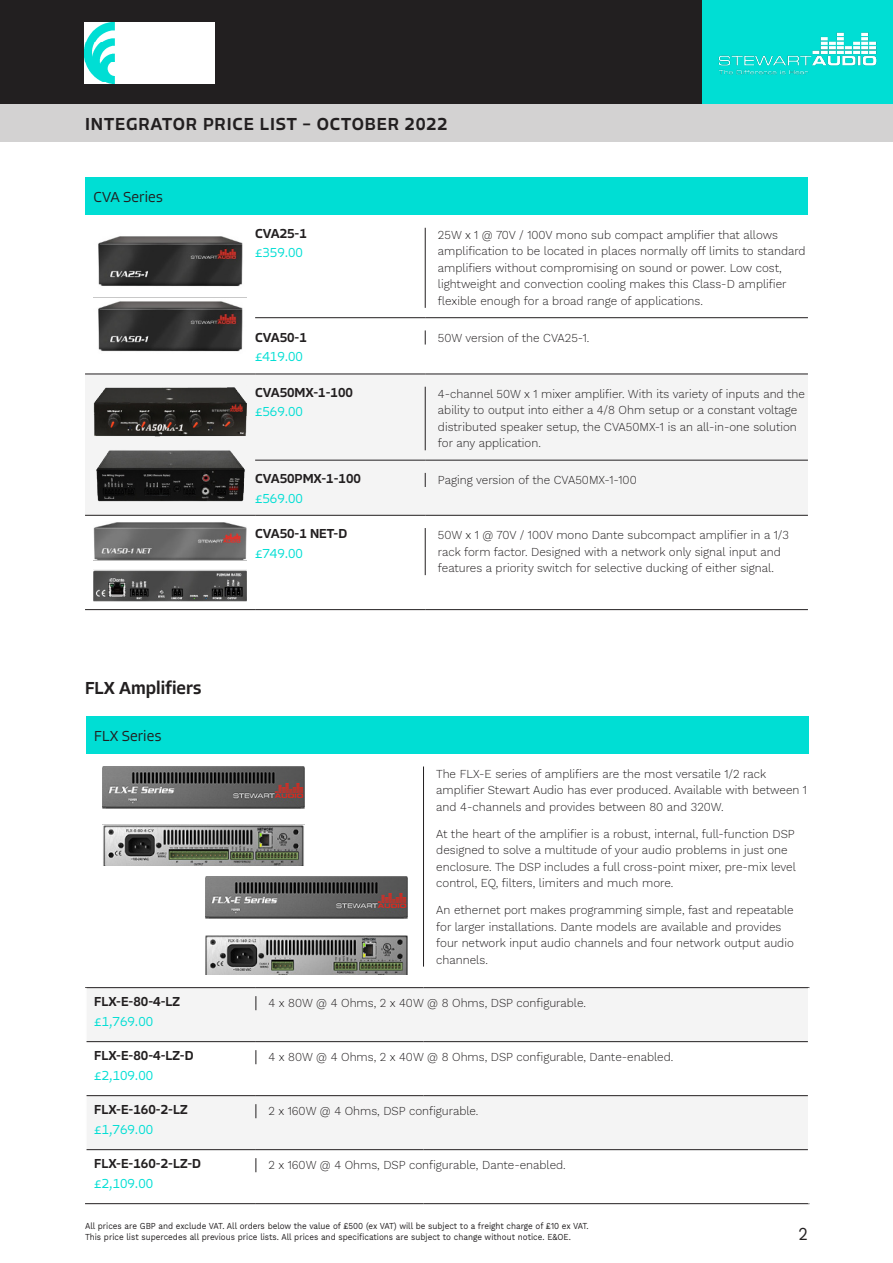
<style>
.page{position:relative;width:893px;height:1263px;background:#fff}
.page>*{position:absolute;margin:0;border:0;box-sizing:border-box;transform-origin:0 0}
.t1{font:500 18px "Allotrope";letter-spacing:.05em;color:#221f20}
.t2{font:500 18px "Allotrope";color:#221f20}
.t3{font:18px "Work Sans";color:#221f20;scale:.9 1}
.t4{font:300 15px "Allotrope";color:#221f20}
.t5{font:500 13.5px/19.5px "Allotrope";color:#221f20}
.t6{font:300 13.5px "Allotrope";color:#00ded4}
.Description{font:300 12px/16.5px "Work Sans";color:#221f20}
.t7{font:9px/10.8px "Work Sans";color:#221f20;scale:.9 1}
.s1{font-weight:300;color:#00ded4}
</style>
<div class="page">
<div style="left:702px;top:0;width:191px;height:104px;background:#00ded4"></div>
<div style="left:0;top:0;width:702px;height:104px;background:#221f20"></div>
<div style="left:0;top:104px;width:893px;height:37px;background:#d3d2d2"></div>
<img style="left:84px;top:23px;width:131px;height:61px">
<img style="left:718px;top:32px;width:159px;height:42px">
<div style="left:85px;top:178px;width:723px;height:37px;background:#00ded4"></div>
<div style="left:85px;top:375px;width:723px;height:140px;background:#f4f4f4"></div>
<hr style="left:255px;top:317px;width:170px;height:1px;background:#221f20">
<hr style="left:425px;top:317px;width:383px;height:1px;background:#221f20">
<hr style="left:85px;top:374px;width:170px;height:1px;background:#221f20">
<hr style="left:255px;top:374px;width:170px;height:1px;background:#221f20">
<hr style="left:425px;top:374px;width:383px;height:1px;background:#221f20">
<hr style="left:255px;top:460px;width:170px;height:1px;background:#221f20">
<hr style="left:425px;top:460px;width:383px;height:1px;background:#221f20">
<hr style="left:425px;top:609px;width:383px;height:1px;background:#221f20">
<hr style="left:85px;top:515px;width:170px;height:1px;background:#221f20">
<hr style="left:255px;top:515px;width:170px;height:1px;background:#221f20">
<hr style="left:425px;top:515px;width:383px;height:1px;background:#221f20">
<hr style="left:85px;top:609px;width:170px;height:1px;background:#221f20">
<hr style="left:255px;top:609px;width:170px;height:1px;background:#221f20">
<hr style="left:425px;top:228px;width:1px;height:80px;background:#221f20">
<svg style="left:425px;top:330px;width:1px;height:14px"></svg>
<hr style="left:425px;top:387px;width:1px;height:63px;background:#221f20">
<svg style="left:425px;top:473px;width:1px;height:14px"></svg>
<hr style="left:425px;top:528px;width:1px;height:47px;background:#221f20">
<div style="left:86px;top:716px;width:723px;height:38px;background:#00ded4"></div>
<svg style="left:87px;top:988px;width:721px;height:161px;fill:#f4f4f4"></svg>
<hr style="left:85px;top:987px;width:171px;height:1px;background:#221f20">
<hr style="left:256px;top:987px;width:167px;height:1px;background:#221f20">
<hr style="left:423px;top:987px;width:386px;height:1px;background:#221f20">
<hr style="left:87px;top:1041px;width:169px;height:1px;background:#221f20">
<hr style="left:256px;top:1041px;width:167px;height:1px;background:#221f20">
<hr style="left:423px;top:1041px;width:385px;height:1px;background:#221f20">
<hr style="left:87px;top:1095px;width:169px;height:1px;background:#221f20">
<hr style="left:256px;top:1095px;width:167px;height:1px;background:#221f20">
<hr style="left:423px;top:1095px;width:385px;height:1px;background:#221f20">
<hr style="left:87px;top:1149px;width:169px;height:1px;background:#221f20">
<hr style="left:256px;top:1149px;width:167px;height:1px;background:#221f20">
<hr style="left:423px;top:1149px;width:385px;height:1px;background:#221f20">
<hr style="left:85px;top:1203px;width:171px;height:1px;background:#221f20">
<hr style="left:256px;top:1203px;width:167px;height:1px;background:#221f20">
<hr style="left:423px;top:1203px;width:386px;height:1px;background:#221f20">
<hr style="left:423px;top:766px;width:1px;height:200px;background:#221f20">
<svg style="left:256px;top:996px;width:1px;height:14px"></svg>
<svg style="left:256px;top:1050px;width:1px;height:14px"></svg>
<svg style="left:256px;top:1104px;width:1px;height:14px"></svg>
<svg style="left:256px;top:1158px;width:1px;height:14px"></svg>
<img style="left:94px;top:236px;width:152px;height:116px">
<img style="left:94px;top:385px;width:152px;height:117px">
<img style="left:94px;top:522px;width:152px;height:79px">
<img style="left:102px;top:766px;width:202px;height:99px">
<img style="left:205px;top:876px;width:202px;height:99px">
<h1 class="t1" style="left:85px;top:111px;width:364px">INTEGRATOR PRICE LIST – OCTOBER 2022</h1>
<p class="t4" style="left:94px;top:187px;width:71px">CVA Series</p>
<p class="t2" style="left:85px;top:675px;width:118px">FLX Amplifiers</p>
<p class="t4" style="left:94px;top:726px;width:69px">FLX Series</p>
<p class="t5" style="left:94px;top:992px;width:87px">FLX-E-80-4-LZ</p>
<p class="t6" style="left:94px;top:1012px;width:60px">£1,769.00</p>
<p class="t5" style="left:255px;top:224px;width:53px">CVA25-1</p>
<p class="t6" style="left:255px;top:244px;width:49px">£359.00</p>
<p class="t5" style="left:255px;top:328px;width:53px">CVA50-1</p>
<p class="t6" style="left:255px;top:348px;width:49px">£419.00</p>
<p class="t5" style="left:255px;top:383px;width:99px">CVA50MX-1-100</p>
<p class="t6" style="left:255px;top:403px;width:49px">£569.00</p>
<p class="t5" style="left:255px;top:469px;width:107px">CVA50PMX-1-100</p>
<p class="t6" style="left:255px;top:489px;width:49px">£569.00</p>
<p class="t5" style="left:255px;top:524px;width:94px">CVA50-1 NET-D</p>
<p class="t6" style="left:255px;top:544px;width:49px">£749.00</p>
<p class="Description" style="left:438px;top:226px;width:369px">25W x 1 @ 70V / 100V mono sub compact amplifier that allows amplification to be located in places normally off limits to standard amplifiers without compromising on sound or power. Low cost, lightweight and convection cooling makes this Class-D amplifier flexible enough for a broad range of applications.</p>
<p class="Description" style="left:438px;top:329px;width:153px">50W version of the CVA25-1.</p>
<p class="Description" style="left:438px;top:385px;width:368px">4-channel 50W x 1 mixer amplifier. With its variety of inputs and the ability to output into either a 4/8 Ohm setup or a constant voltage distributed speaker setup, the CVA50MX-1 is an all-in-one solution for any application.</p>
<p class="Description" style="left:438px;top:471px;width:200px">Paging version of the CVA50MX-1-100</p>
<p class="Description" style="left:438px;top:526px;width:352px">50W x 1 @ 70V / 100V mono Dante subcompact amplifier in a 1/3 rack form factor. Designed with a network only signal input and features a priority switch for selective ducking of either signal.</p>
<p class="Description" style="left:436px;top:765px;width:372px">The FLX-E series of amplifiers are the most versatile 1/2 rack amplifier Stewart Audio has ever produced. Available with between 1 and 4-channels and provides between 80 and 320W.</p>
<p class="Description" style="left:436px;top:825px;width:361px">At the heart of the amplifier is a robust, internal, full-function DSP designed to solve a multitude of your audio problems in just one enclosure. The DSP includes a full cross-point mixer, pre-mix level control, EQ, filters, limiters and much more.</p>
<p class="Description" style="left:436px;top:901px;width:359px">An ethernet port makes programming simple, fast and repeatable for larger installations. Dante models are available and provides four network input audio channels and four network output audio channels.</p>
<p class="Description" style="left:269px;top:994px;width:319px">4 x 80W @ 4 Ohms, 2 x 40W @ 8 Ohms, DSP configurable.</p>
<p class="t5" style="left:94px;top:1046px;width:101px">FLX-E-80-4-LZ-D <span class="s1">£2,109.00</span></p>
<p class="Description" style="left:269px;top:1048px;width:406px">4 x 80W @ 4 Ohms, 2 x 40W @ 8 Ohms, DSP configurable, Dante-enabled.</p>
<p class="t5" style="left:94px;top:1100px;width:95px">FLX-E-160-2-LZ</p>
<p class="t6" style="left:94px;top:1120px;width:60px">£1,769.00</p>
<p class="Description" style="left:269px;top:1102px;width:211px">2 x 160W @ 4 Ohms, DSP configurable.</p>
<p class="t5" style="left:94px;top:1154px;width:108px">FLX-E-160-2-LZ-D</p>
<p class="t6" style="left:94px;top:1174px;width:60px">£2,109.00</p>
<p class="Description" style="left:269px;top:1156px;width:299px">2 x 160W @ 4 Ohms, DSP configurable, Dante-enabled.</p>
<p class="t7" style="left:85px;top:1220px;width:561px">All prices are GBP and exclude VAT. All orders below the value of £500 (ex VAT) will be subject to a freight charge of £10 ex VAT.<br>This price list supercedes all previous price lists. All prices and specifications are subject to change without notice. E&amp;OE.</p>
<h1 class="t3" style="left:798px;top:1220px;width:12px">2</h1>
</div>
